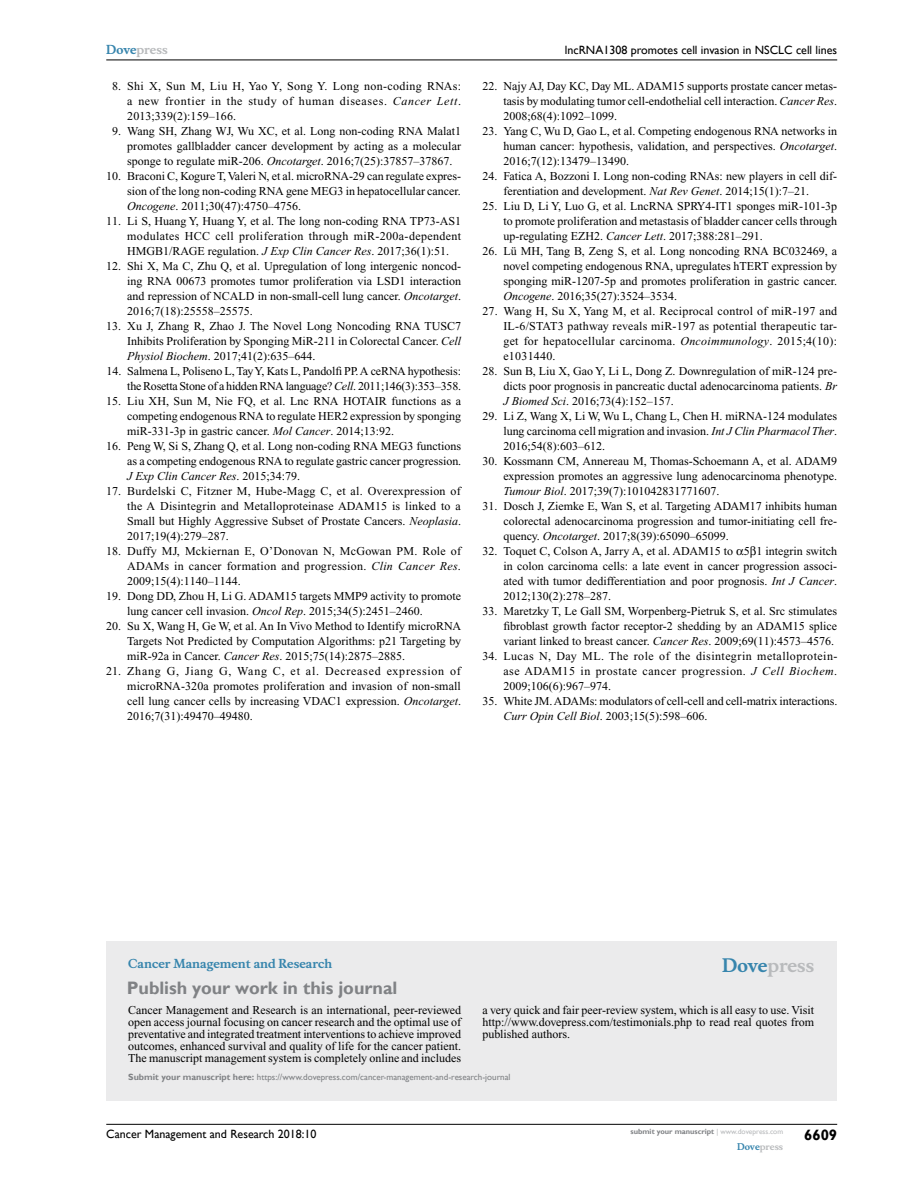
<style>
.page{position:relative;width:918px;height:1188px;background:#fff}
.page>*{position:absolute;margin:0;border:0;box-sizing:border-box;transform-origin:0 0}
.t1{font:700 18px "Gill Sans";color:#808285}
.t2{font:700 18px "Musee";color:#b8babc}
.t3{font:700 15px "Gill Sans";color:#000}
.t4{font:12px/15px "Times New Roman";color:#000;text-align:justify}
.t5{font:12px/15px "Times New Roman";letter-spacing:-.02em;color:#000;text-align:right}
.t6{font:12px "Gill Sans";color:#000}
.t7{font:700 12px "Musee";color:#3785ad}
.t8{font:700 12px "Musee";color:#b8babc}
.t9{font:9px "Gill Sans";color:#808285}
.t10{font:700 9px "Musee";color:#b8babc}
.t11{font:700 7.5px "Gill Sans";color:#808285}
.s1{color:#3785ad}
.s2{font-style:italic}
.s3{font-weight:700}
.s4{font-weight:400;color:#b8babc}
</style>
<div class="page">
<div style="left:106px;top:941px;width:731px;height:159px;background:#ebebec"></div>
<hr style="left:106px;top:1124px;width:731px;height:1px;background:#000">
<hr style="left:106px;top:60px;width:731px;height:1px;background:#000">
<p class="t8" style="left:106px;top:43px;width:63px"><span class="s1">Dove</span>press</p>
<p class="t4" style="left:127px;top:79px;width:336px;text-indent:-15px">8. Shi X, Sun M, Liu H, Yao Y, Song Y. Long non-coding RNAs: a new frontier in the study of human diseases. <span class="s2">Cancer Lett</span>.<br>2013;339(2):159–166.</p>
<p class="t4" style="left:127px;top:124px;width:335px;text-indent:-15px">9. Wang SH, Zhang WJ, Wu XC, et al. Long non-coding RNA Malat1 promotes gallbladder cancer development by acting as a molecular sponge to regulate miR-206. <span class="s2">Oncotarget</span>. 2016;7(25):37857–37867.</p>
<p class="t4" style="left:127px;top:169px;width:335px;text-indent:-21px">10. Braconi C, Kogure T, Valeri N, et al. microRNA-29 can regulate expres&shy;sion of the long non-coding RNA gene MEG3 in hepatocellular cancer.<br><span class="s2">Oncogene</span>. 2011;30(47):4750–4756.</p>
<p class="t4" style="left:127px;top:214px;width:336px;text-indent:-21px">11. Li S, Huang Y, Huang Y, et al. The long non-coding RNA TP73-AS1 modulates HCC cell proliferation through miR-200a-dependent HMGB1/RAGE regulation. <span class="s2">J Exp Clin Cancer Res</span>. 2017;36(1):51.</p>
<p class="t4" style="left:127px;top:259px;width:335px;text-indent:-21px">12. Shi X, Ma C, Zhu Q, et al. Upregulation of long intergenic noncod&shy;ing RNA 00673 promotes tumor proliferation via LSD1 interaction and repression of NCALD in non-small-cell lung cancer. <span class="s2">Oncotarget</span>.<br>2016;7(18):25558–25575.</p>
<p class="t4" style="left:127px;top:319px;width:336px;text-indent:-21px">13. Xu J, Zhang R, Zhao J. The Novel Long Noncoding RNA TUSC7<br>Inhibits Proliferation by Sponging MiR-211 in Colorectal Cancer. <span class="s2">Cell Physiol Biochem</span>. 2017;41(2):635–644.</p>
<p class="t5" style="left:107px;top:364px;width:356px">14. Salmena L, Poliseno L, Tay Y, Kats L, Pandolfi PP. A ceRNA hypothesis: the Rosetta Stone of a hidden RNA language? <span class="s2">Cell</span>. 2011;146(3):353–358.</p>
<p class="t4" style="left:127px;top:394px;width:335px;text-indent:-21px">15. Liu XH, Sun M, Nie FQ, et al. Lnc RNA HOTAIR functions as a competing endogenous RNA to regulate HER2 expression by sponging miR-331-3p in gastric cancer. <span class="s2">Mol Cancer</span>. 2014;13:92.</p>
<p class="t4" style="left:127px;top:439px;width:335px;text-indent:-21px">16. Peng W, Si S, Zhang Q, et al. Long non-coding RNA MEG3 functions as a competing endogenous RNA to regulate gastric cancer progression.<br><span class="s2">J Exp Clin Cancer Res</span>. 2015;34:79.</p>
<p class="t4" style="left:127px;top:484px;width:335px;text-indent:-21px">17. Burdelski C, Fitzner M, Hube-Magg C, et al. Overexpression of the A Disintegrin and Metalloproteinase ADAM15 is linked to a Small but Highly Aggressive Subset of Prostate Cancers. <span class="s2">Neoplasia</span>.<br>2017;19(4):279–287.</p>
<p class="t4" style="left:127px;top:544px;width:335px;text-indent:-21px">18. Duffy MJ, Mckiernan E, O’Donovan N, McGowan PM. Role of ADAMs in cancer formation and progression. <span class="s2">Clin Cancer Res</span>.<br>2009;15(4):1140–1144.</p>
<p class="t4" style="left:127px;top:589px;width:335px;text-indent:-21px">19. Dong DD, Zhou H, Li G. ADAM15 targets MMP9 activity to promote lung cancer cell invasion. <span class="s2">Oncol Rep</span>. 2015;34(5):2451–2460.</p>
<p class="t4" style="left:127px;top:619px;width:335px;text-indent:-21px">20. Su X, Wang H, Ge W, et al. An In Vivo Method to Identify microRNA Targets Not Predicted by Computation Algorithms: p21 Targeting by miR-92a in Cancer. <span class="s2">Cancer Res</span>. 2015;75(14):2875–2885.</p>
<p class="t4" style="left:127px;top:664px;width:335px;text-indent:-21px">21. Zhang G, Jiang G, Wang C, et al. Decreased expression of microRNA-320a promotes proliferation and invasion of non-small cell lung cancer cells by increasing VDAC1 expression. <span class="s2">Oncotarget</span>.<br>2016;7(31):49470–49480.</p>
<p class="t6" style="left:565px;top:43px;width:274px">lncRNA 1308 promotes cell invasion in NSCLC cell lines</p>
<p class="t4" style="left:503px;top:79px;width:335px;text-indent:-21px">22. Najy AJ, Day KC, Day ML. ADAM15 supports prostate cancer metas&shy;tasis by modulating tumor cell-endothelial cell interaction. <span class="s2">Cancer Res</span>.<br>2008;68(4):1092–1099.</p>
<p class="t4" style="left:503px;top:124px;width:335px;text-indent:-21px">23. Yang C, Wu D, Gao L, et al. Competing endogenous RNA networks in human cancer: hypothesis, validation, and perspectives. <span class="s2">Oncotarget</span>.<br>2016;7(12):13479–13490.</p>
<p class="t4" style="left:503px;top:169px;width:335px;text-indent:-21px">24. Fatica A, Bozzoni I. Long non-coding RNAs: new players in cell dif&shy;ferentiation and development. <span class="s2">Nat Rev Genet</span>. 2014;15(1):7–21.</p>
<p class="t4" style="left:503px;top:199px;width:335px;text-indent:-21px">25. Liu D, Li Y, Luo G, et al. LncRNA SPRY4-IT1 sponges miR-101-3p to promote proliferation and metastasis of bladder cancer cells through up-regulating EZH2. <span class="s2">Cancer Lett</span>. 2017;388:281–291.</p>
<p class="t4" style="left:503px;top:244px;width:335px;text-indent:-21px">26. Lü MH, Tang B, Zeng S, et al. Long noncoding RNA BC032469, a novel competing endogenous RNA, upregulates hTERT expression by sponging miR-1207-5p and promotes proliferation in gastric cancer.<br><span class="s2">Oncogene</span>. 2016;35(27):3524–3534.</p>
<p class="t4" style="left:503px;top:304px;width:335px;text-indent:-21px">27. Wang H, Su X, Yang M, et al. Reciprocal control of miR-197 and IL-6/STAT3 pathway reveals miR-197 as potential therapeutic tar&shy;get for hepatocellular carcinoma. <span class="s2">Oncoimmunology</span>. 2015;4(10): e1031440.</p>
<p class="t4" style="left:503px;top:364px;width:335px;text-indent:-21px">28. Sun B, Liu X, Gao Y, Li L, Dong Z. Downregulation of miR-124 pre&shy;dicts poor prognosis in pancreatic ductal adenocarcinoma patients. <span class="s2">Br J Biomed Sci</span>. 2016;73(4):152–157.</p>
<p class="t4" style="left:503px;top:409px;width:335px;text-indent:-21px">29. Li Z, Wang X, Li W, Wu L, Chang L, Chen H. miRNA-124 modulates lung carcinoma cell migration and invasion. <span class="s2">Int J Clin Pharmacol Ther</span>.<br>2016;54(8):603–612.</p>
<p class="t4" style="left:503px;top:454px;width:335px;text-indent:-21px">30. Kossmann CM, Annereau M, Thomas-Schoemann A, et al. ADAM9 expression promotes an aggressive lung adenocarcinoma phenotype.<br><span class="s2">Tumour Biol</span>. 2017;39(7):101042831771607.</p>
<p class="t4" style="left:503px;top:499px;width:335px;text-indent:-21px">31. Dosch J, Ziemke E, Wan S, et al. Targeting ADAM17 inhibits human colorectal adenocarcinoma progression and tumor-initiating cell fre&shy;quency. <span class="s2">Oncotarget</span>. 2017;8(39):65090–65099.</p>
<p class="t4" style="left:503px;top:544px;width:335px;text-indent:-21px">32. Toquet C, Colson A, Jarry A, et al. ADAM15 to 5 1 integrin switch in colon carcinoma cells: a late event in cancer progression associ&shy;ated with tumor dedifferentiation and poor prognosis. <span class="s2">Int J Cancer</span>.<br>2012;130(2):278–287.</p>
<p class="t4" style="left:503px;top:604px;width:335px;text-indent:-21px">33. Maretzky T, Le Gall SM, Worpenberg-Pietruk S, et al. Src stimulates fibroblast growth factor receptor-2 shedding by an ADAM15 splice variant linked to breast cancer. <span class="s2">Cancer Res</span>. 2009;69(11):4573–4576.</p>
<p class="t4" style="left:503px;top:649px;width:336px;text-indent:-21px">34. Lucas N, Day ML. The role of the disintegrin metalloprotein&shy;ase ADAM15 in prostate cancer progression. <span class="s2">J Cell Biochem</span>.<br>2009;106(6):967–974.</p>
<p class="t4" style="left:503px;top:694px;width:335px;text-indent:-21px">35. White JM. ADAMs: modulators of cell-cell and cell-matrix interactions.<br><span class="s2">Curr Opin Cell Biol</span>. 2003;15(5):598–606.</p>
<p class="t7" style="left:128px;top:956px;width:206px">Cancer Management and Research</p>
<h1 class="t1" style="left:127px;top:977px;width:272px">Publish your work in this journal</h1>
<h1 class="t2" style="left:722px;top:955px;width:94px"><span class="s1">Dove</span>press</h1>
<p class="t4" style="left:128px;top:1004px;width:334px;line-height:12px">Cancer Management and Research is an international, peer-reviewed open access journal focusing on cancer research and the optimal use of preventative and integrated treatment interventions to achieve improved outcomes, enhanced survival and quality of life for the cancer patient.<br>The manuscript management system is completely online and includes</p>
<p class="t4" style="left:482px;top:1004px;width:333px;line-height:12px">a very quick and fair peer-review system, which is all easy to use. Visit http://www.dovepress.com/testimonials.php to read real quotes from published authors.</p>
<p class="t9" style="left:128px;top:1072px;width:384px"><span class="s3">Submit your manuscript here:</span> https://www.dovepress.com/cancer-management-and-research-journal</p>
<p class="t6" style="left:106px;top:1127px;width:212px">Cancer Management and Research 2018:10</p>
<p class="t11" style="left:631px;top:1127px;width:154px">submit your manuscript <span class="s4">| www.dovepress.com</span></p>
<p class="t10" style="left:737px;top:1141px;width:48px"><span class="s1">Dove</span>press</p>
<p class="t3" style="left:804px;top:1126px;width:35px">6609</p>
</div>
